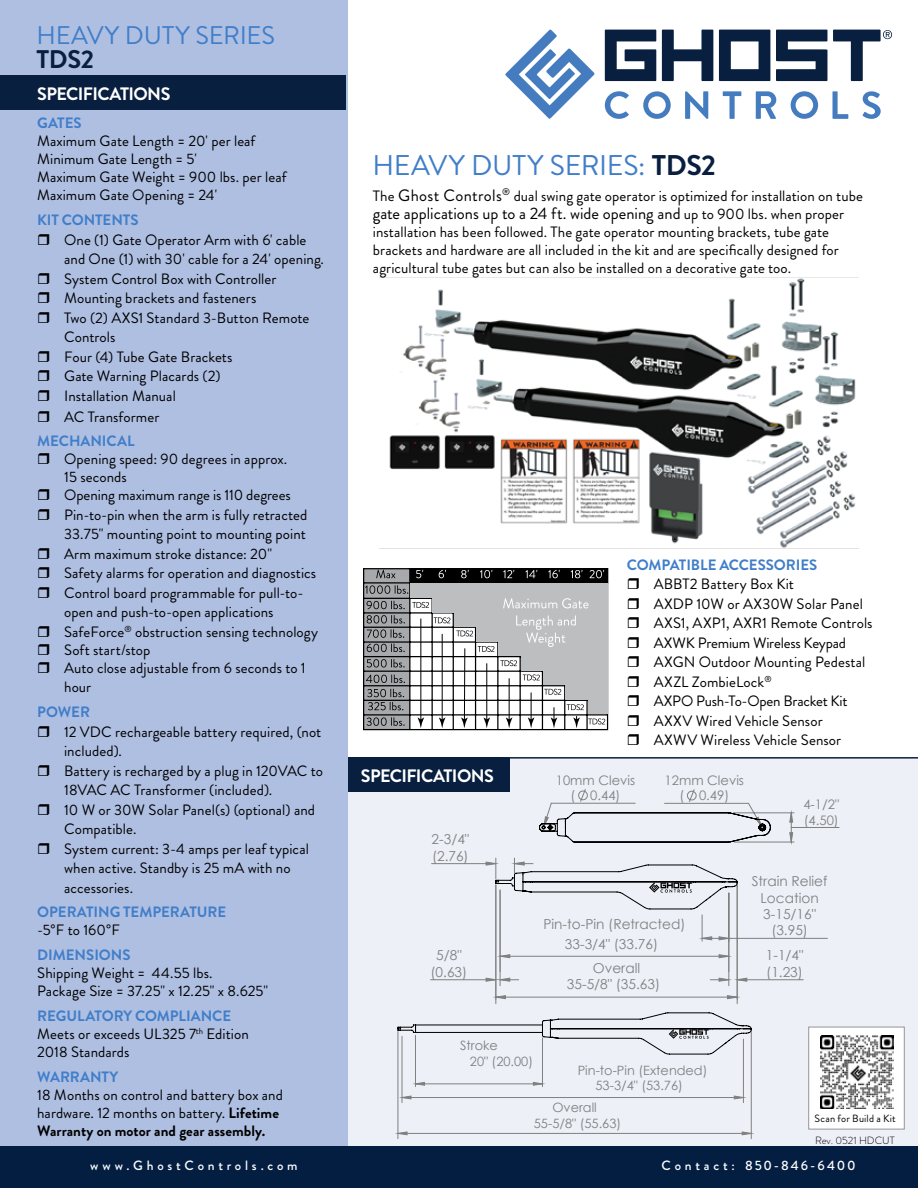
<style>
.page{position:relative;width:918px;height:1188px;background:#fff}
.page>*{position:absolute;margin:0;border:0;box-sizing:border-box;transform-origin:0 0}
.t1{font:28.5px "Brandon Grotesque";letter-spacing:-.01em;color:#407ec9}
.t2{font:25.5px "Brandon Grotesque";letter-spacing:-.01em;color:#407ec9}
.t3{font:700 25.5px "Brandon Grotesque";color:#091f40}
.t4{font:700 18px "Brandon Grotesque";letter-spacing:-.035em;color:#fff}
.t5{font:16.5px "Brandon Grotesque";color:#000}
.t6{font:15px/19.5px "Brandon Grotesque";letter-spacing:.005em;color:#000}
.t7{font:700 15px "Brandon Grotesque";letter-spacing:-.005em;color:#407ec9}
.t8{font:13.65px/16.4px "Century Gothic";color:#808080;text-align:center}
.t9{font:500 13.5px "Brandon Grotesque";letter-spacing:.275em;color:#fff}
.t10{font:500 13.5px "Brandon Grotesque";letter-spacing:.14em;color:#fff}
.t11{font:13.05px/15.6px "Century Gothic";color:#808080;text-align:center}
.t12{font:12.9px/15.3px "Century Gothic";color:#808080;text-align:center}
.t13{font:10.5px "Brandon Grotesque";letter-spacing:.02em;color:#000}
.t14{font:300 10.5px "Brandon Grotesque";color:#000}
.s1{font-weight:700;color:#407ec9}
.s2{font-weight:700}
.s3{font-weight:700;color:#091f40}
.s4{font-size:16.5px}
.s5{font-size:15px}
</style>
<div class="page">
<div style="left:346px;top:757px;width:572px;height:391px;background:#eef0f8"></div>
<div style="left:347px;top:757px;width:163px;height:34px;background:#091f40"></div>
<hr style="left:346px;top:757px;width:572px;height:2px;background:#091f40">
<div style="left:0;top:0;width:347px;height:1151px;background:#afbfe2"></div>
<img style="left:379px;top:277px;width:479px;height:272px">
<div style="left:0;top:1147px;width:918px;height:41px;background:#041e42"></div>
<div style="left:0;top:76px;width:346px;height:34px;background:#091f40"></div>
<svg style="left:505px;top:30px;width:90px;height:89px"></svg>
<svg style="left:605px;top:30px;width:51px;height:51px"></svg>
<svg style="left:662px;top:30px;width:51px;height:51px"></svg>
<svg style="left:719px;top:30px;width:51px;height:51px"></svg>
<svg style="left:776px;top:30px;width:51px;height:51px"></svg>
<svg style="left:791px;top:91px;width:27px;height:28px"></svg>
<svg style="left:605px;top:91px;width:24px;height:28px"></svg>
<svg style="left:643px;top:91px;width:28px;height:28px"></svg>
<svg style="left:685px;top:91px;width:23px;height:28px"></svg>
<svg style="left:723px;top:91px;width:18px;height:28px"></svg>
<svg style="left:756px;top:91px;width:20px;height:28px"></svg>
<svg style="left:832px;top:91px;width:16px;height:28px"></svg>
<svg style="left:862px;top:91px;width:19px;height:28px"></svg>
<svg style="left:833px;top:30px;width:59px;height:51px"></svg>
<svg style="left:363px;top:568px;width:246px;height:163px"></svg>
<div style="left:808px;top:1027px;width:97px;height:102px;background:#fff;border:1px solid #939598"></div>
<img style="left:821px;top:1036px;width:72px;height:72px">
<svg style="left:539px;top:789px;width:301px;height:54px"></svg>
<hr style="left:542px;top:1038px;width:1px;height:49px;background:#808080">
<hr style="left:415px;top:1035px;width:1px;height:52px;background:#808080">
<hr style="left:398px;top:1031px;width:1px;height:108px;background:#808080">
<hr style="left:751px;top:1031px;width:1px;height:108px;background:#808080">
<hr style="left:402px;top:1036px;width:1px;height:67px;background:#808080">
<hr style="left:743px;top:1039px;width:1px;height:64px;background:#808080">
<svg style="left:397px;top:1082px;width:355px;height:53px"></svg>
<svg style="left:397px;top:1012px;width:355px;height:43px"></svg>
<hr style="left:432px;top:863px;width:64px;height:1px;background:#808080">
<hr style="left:431px;top:979px;width:65px;height:1px;background:#808080">
<hr style="left:500px;top:890px;width:1px;height:96px;background:#808080">
<hr style="left:496px;top:885px;width:1px;height:119px;background:#808080">
<hr style="left:737px;top:885px;width:1px;height:119px;background:#808080">
<hr style="left:737px;top:979px;width:66px;height:1px;background:#808080">
<hr style="left:729px;top:893px;width:1px;height:93px;background:#808080">
<hr style="left:729px;top:938px;width:98px;height:1px;background:#808080">
<svg style="left:495px;top:995px;width:243px;height:4px"></svg>
<svg style="left:486px;top:858px;width:261px;height:124px"></svg>
<h2 class="t2" style="left:37px;top:18px;width:240px">HEAVY DUTY SERIES</h2>
<h2 class="t3" style="left:37px;top:42px;width:59px">TDS2</h2>
<p class="t4" style="left:37px;top:81px;width:135px">SPECIFICATIONS</p>
<p class="t7" style="left:37px;top:113px;width:46px">GATES</p>
<p class="t6" style="left:37px;top:132px;width:251px;line-height:18px">Maximum Gate Length = 20' per leaf<br>Minimum Gate Length = 5'<br>Maximum Gate Weight = 900 lbs. per leaf<br>Maximum Gate Opening = 24'</p>
<p class="t7" style="left:37px;top:209px;width:103px">KIT CONTENTS</p>
<p class="t6" style="left:64px;top:230px;width:261px">One (1) Gate Operator Arm with 6' cable and One (1) with 30' cable for a 24' opening.<br>System Control Box with Controller<br>Mounting brackets and fasteners<br>Two (2) AXS1 Standard 3-Button Remote<br>Controls<br>Four (4) Tube Gate Brackets<br>Gate Warning Placards (2)<br>Installation Manual</p>
<p class="t6" style="left:64px;top:407px;width:97px">AC Transformer</p>
<p class="t7" style="left:37px;top:431px;width:99px">MECHANICAL</p>
<p class="t6" style="left:64px;top:450px;width:228px;line-height:18px">Opening speed: 90 degrees in approx.<br>15 seconds<br>Opening maximum range is 110 degrees</p>
<p class="t6" style="left:64px;top:505px;width:256px">Pin-to-pin when the arm is fully retracted 33.75" mounting point to mounting point Arm maximum stroke distance: 20"<br>Safety alarms for operation and diagnostics Control board programmable for pull-to&shy;open and push-to-open applications SafeForce<sup>®</sup> obstruction sensing technology</p>
<p class="t6" style="left:64px;top:641px;width:243px;line-height:18px">Soft start/stop<br>Auto close adjustable from 6 seconds to 1</p>
<p class="t6" style="left:64px;top:678px;width:29px">hour</p>
<p class="t7" style="left:37px;top:701px;width:54px">POWER</p>
<p class="t6" style="left:64px;top:722px;width:260px">12 VDC rechargeable battery required, (not included).<br>Battery is recharged by a plug in 120VAC to<br>18VAC AC Transformer (included).<br>10 W or 30W Solar Panel(s) (optional) and<br>Compatible.<br>System current: 3-4 amps per leaf typical when active. Standby is 25 mA with no accessories.</p>
<p class="t7" style="left:37px;top:902px;width:191px">OPERATING TEMPERATURE</p>
<p class="t6" style="left:37px;top:921px;width:84px">-5°F to 160°F</p>
<p class="t7" style="left:37px;top:944px;width:95px">DIMENSIONS</p>
<p class="t6" style="left:37px;top:964px;width:232px;line-height:18px">Shipping Weight = 44.55 lbs.<br>Package Size = 37.25" x 12.25" x 8.625"</p>
<p class="t6" style="left:37px;top:1007px;width:213px;line-height:18px"><span class="s1">REGULATORY COMPLIANCE<br></span>Meets or exceeds UL325 7<sup>th</sup> Edition<br>2018 Standards</p>
<p class="t7" style="left:37px;top:1066px;width:83px">WARRANTY</p>
<p class="t6" style="left:37px;top:1086px;width:247px;line-height:18px">18 Months on control and battery box and hardware. 12 months on battery. <span class="s2">Lifetime<br>Warranty on motor and gear assembly.</span></p>
<p class="t9" style="left:90px;top:1156px;width:209px">www.GhostControls.com</p>
<p class="t10" style="left:662px;top:1156px;width:196px">C o n t a c t : 850-846-6400</p>
<h1 class="t1" style="left:372px;top:146px;width:345px">HEAVY DUTY SERIES: <span class="s3">TDS2</span></h1>
<p class="t6" style="left:373px;top:186px;width:492px">The <span class="s4">Ghost Controls</span><sup>®</sup> dual swing gate operator is optimized for installation on tube</p>
<p class="t5" style="left:373px;top:202px;width:473px">gate applications up to a 24 ft. wide opening and <span class="s5">up to 900 lbs. when proper</span></p>
<p class="t6" style="left:373px;top:223px;width:467px;line-height:18px">installation has been followed. The gate operator mounting brackets, tube gate brackets and hardware are all included in the kit and are specifically designed for agricultural tube gates but can also be installed on a decorative gate too.</p>
<p class="t7" style="left:627px;top:554px;width:192px">COMPATIBLE ACCESSORIES</p>
<p class="t6" style="left:654px;top:575px;width:220px">ABBT2 Battery Box Kit<br>AXDP 10W or AX30W Solar Panel<br>AXS1, AXP1, AXR1 Remote Controls<br>AXWK Premium Wireless Keypad<br>AXGN Outdoor Mounting Pedestal<br>AXZL ZombieLock<sup>®<br></sup>AXPO Push-To-Open Bracket Kit<br>AXXV Wired Vehicle Sensor<br>AXWV Wireless Vehicle Sensor</p>
<p class="t4" style="left:361px;top:763px;width:135px">SPECIFICATIONS</p>
<p class="t11" style="left:556px;top:772px;width:81px">10mm Clevis ( 0.44)</p>
<p class="t11" style="left:665px;top:772px;width:81px">12mm Clevis ( 0.49)</p>
<p class="t11" style="left:803px;top:796px;width:37px;text-align:left">4-1/2" (4.50)</p>
<p class="t8" style="left:432px;top:831px;width:39px;text-align:left">2-3/4" (2.76)</p>
<p class="t8" style="left:752px;top:873px;width:77px">Strain Relief<br>Location<br>3-15/16" (3.95)</p>
<p class="t8" style="left:766px;top:947px;width:39px">1-1/4"</p>
<p class="t8" style="left:543px;top:914px;width:144px;line-height:20.4px">Pin-to-Pin (Retracted)<br>33-3/4" (33.76)</p>
<p class="t8" style="left:431px;top:947px;width:38px">5/8" (0.63)</p>
<p class="t8" style="left:593px;top:960px;width:49px">Overall</p>
<p class="t8" style="left:766px;top:963px;width:38px">(1.23)</p>
<p class="t8" style="left:567px;top:976px;width:95px">35-5/8" (35.63)</p>
<p class="t12" style="left:470px;top:1038px;width:65px;text-align:left;text-indent:-10px">Stroke<br>20" (20.00)</p>
<p class="t12" style="left:578px;top:1062px;width:131px">Pin-to-Pin (Extended)<br>53-3/4" (53.76)</p>
<p class="t12" style="left:534px;top:1100px;width:89px">Overall<br>55-5/8" (55.63)</p>
<p class="t13" style="left:815px;top:1112px;width:83px">Scan for Build a Kit</p>
<p class="t14" style="left:815px;top:1134px;width:81px">Rev. 0521 HDCUT</p>
</div>
